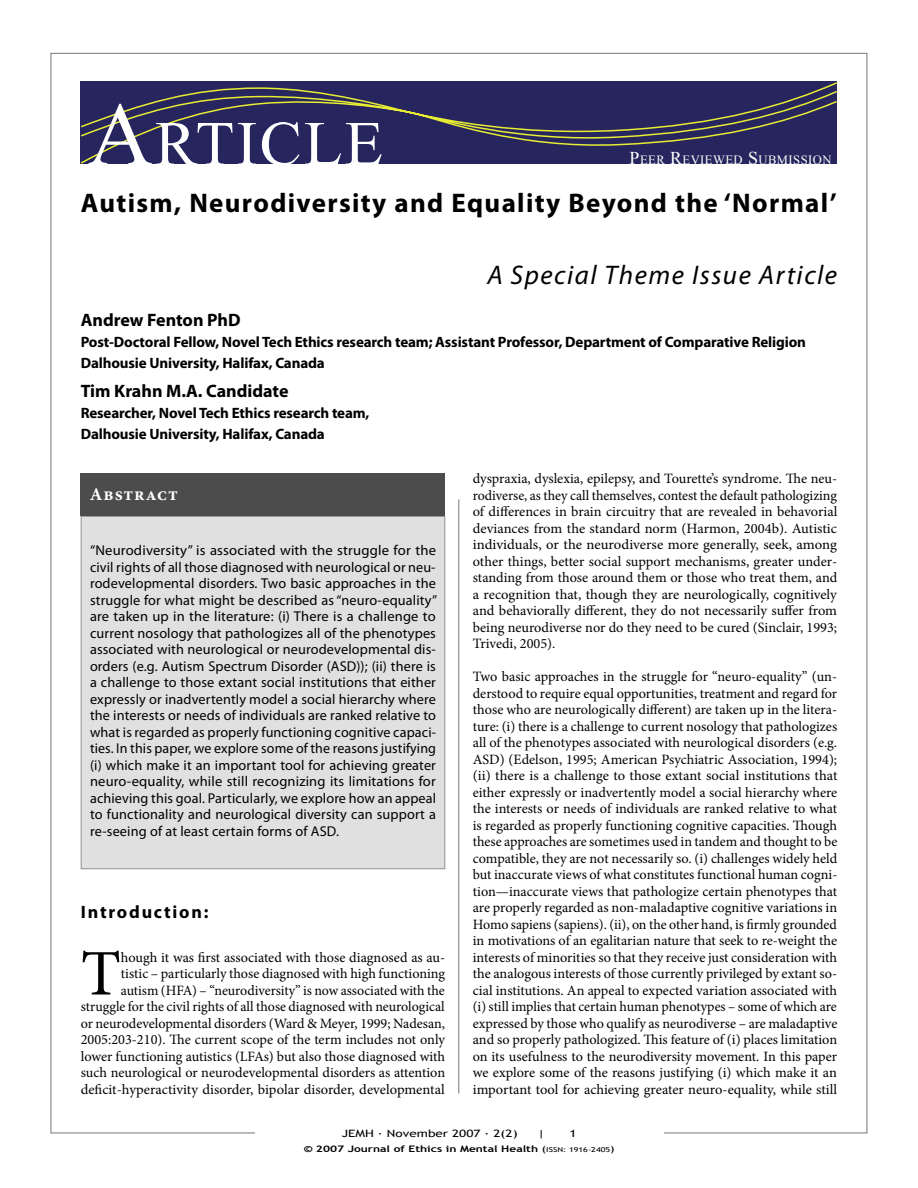
<style>
.page{position:relative;width:918px;height:1188px;background:#fff}
.page>*{position:absolute;margin:0;border:0;box-sizing:border-box;transform-origin:0 0}
.t1{font:64.95px "Minion Pro";color:#000}
.t2{font:63px "Times New Roman";letter-spacing:.035em;color:#fff}
.t3{font:700 27px "Myriad Pro";letter-spacing:.05em;color:#000}
.t4{font:italic 27px "Myriad Pro";letter-spacing:.055em;color:#000}
.t5{font:700 18px "Myriad Pro";color:#000}
.t6{font:700 18px "Myriad Pro";letter-spacing:.1em;color:#000}
.t7{font:700 18px "Minion Pro";letter-spacing:.05em;color:#fff}
.t8{font:700 15px/21px "Myriad Pro";letter-spacing:-.01em;color:#000}
.t9{font:14.25px/16.5px "Minion Pro";color:#000;text-align:justify}
.t10{font:14.25px/16.5px "Myriad Pro";letter-spacing:.01em;color:#000;text-align:justify}
.t11{font:12.6px "Times New Roman";letter-spacing:.035em;color:#fff}
.t12{font:10.2px "Trebuchet MS";color:#000;scale:1.33 1}
.t13{font:700 9px "Trebuchet MS";color:#000;scale:1.33 1}
.s1{font-size:90px}
.s2{font-size:18px}
.s3{font-weight:400}
.s4{font-weight:400;font-size:6.75px}
</style>
<div class="page">
<svg style="left:80px;top:81px;width:757px;height:83px;background:#302f5a"></svg>
<hr style="left:459px;top:500px;width:1px;height:594px;background:#787878">
<div style="left:81px;top:516px;width:364px;height:353px;background:#e1e0e0"></div>
<div style="left:81px;top:516px;width:364px;height:353px;border:1px solid #959190"></div>
<div style="left:81px;top:473px;width:364px;height:43px;background:#4d4c4c"></div>
<h2 class="t2" style="left:88px;top:101px;width:297px"><span class="s1">A</span>RTICLE</h2>
<h3 class="t3" style="left:81px;top:185px;width:758px">Autism, Neurodiversity and Equality Beyond the ‘Normal’</h3>
<p class="t11" style="left:630px;top:151px;width:203px"><span class="s2">P</span>EER <span class="s2">R</span>EVIEWED <span class="s2">S</span>UBMISS ION</p>
<h3 class="t4" style="left:487px;top:258px;width:351px">A Special Theme Issue Article</h3>
<p class="t5" style="left:81px;top:308px;width:161px">Andrew Fenton PhD</p>
<p class="t8" style="left:81px;top:331px;width:727px">Post-Doctoral Fellow, Novel Tech Ethics research team; Assistant Professor, Department of Comparative Religion<br>Dalhousie University, Halifax, Canada</p>
<p class="t5" style="left:81px;top:379px;width:209px">Tim Krahn M.A. Candidate</p>
<p class="t8" style="left:81px;top:402px;width:290px">Researcher, Novel Tech Ethics research team,<br>Dalhousie University, Halifax, Canada</p>
<p class="t7" style="left:90px;top:482px;width:90px">Abstract</p>
<p class="t10" style="left:90px;top:542px;width:349px">“Neurodiversity” is associated with the struggle for the civil rights of all those diagnosed with neurological or neu&shy;rodevelopmental disorders. Two basic approaches in the struggle for what might be described as “neuro-equality” are taken up in the literature: (i) There is a challenge to current nosology that pathologizes all of the phenotypes associated with neurological or neurodevelopmental dis&shy;orders (e.g. Autism Spectrum Disorder (ASD)); (ii) there is a challenge to those extant social institutions that either expressly or inadvertently model a social hierarchy where the interests or needs of individuals are ranked relative to what is regarded as properly functioning cognitive capaci&shy;ties. In this paper, we explore some of the reasons justifying (i) which make it an important tool for achieving greater neuro-equality, while still recognizing its limitations for achieving this goal. Particularly, we explore how an appeal to functionality and neurological diversity can support a re-seeing of at least certain forms of ASD.</p>
<p class="t6" style="left:81px;top:900px;width:129px">Introduction:</p>
<h1 class="t1" style="left:81px;top:930px;width:42px">T</h1>
<p class="t9" style="left:81px;top:949px;width:366px;text-align:right">hough it was first associated with those diagnosed as au-<br>tistic – particularly those diagnosed with high functioning autism (HFA) – “neurodiversity” is now associated with the struggle for the civil rights of all those diagnosed with neurological or neurodevelopmental disorders (Ward &amp; Meyer, 1999; Nadesan, 2005:203-210). The current scope of the term includes not only lower functioning autistics (LFAs) but also those diagnosed with such neurological or neurodevelopmental disorders as attention deficit-hyperactivity disorder, bipolar disorder, developmental</p>
<p class="t9" style="left:473px;top:470px;width:366px">dyspraxia, dyslexia, epilepsy, and Tourette’s syndrome. The neu&shy;rodiverse, as they call themselves, contest the default pathologizing of differences in brain circuitry that are revealed in behavorial deviances from the standard norm (Harmon, 2004b). Autistic individuals, or the neurodiverse more generally, seek, among other things, better social support mechanisms, greater under&shy;standing from those around them or those who treat them, and a recognition that, though they are neurologically, cognitively and behaviorally different, they do not necessarily suffer from being neurodiverse nor do they need to be cured (Sinclair, 1993; Trivedi, 2005).</p>
<p class="t9" style="left:473px;top:668px;width:366px">Two basic approaches in the struggle for “neuro-equality” (un&shy;derstood to require equal opportunities, treatment and regard for those who are neurologically different) are taken up in the litera&shy;ture: (i) there is a challenge to current nosology that pathologizes all of the phenotypes associated with neurological disorders (e.g.<br>ASD) (Edelson, 1995; American Psychiatric Association, 1994); (ii) there is a challenge to those extant social institutions that either expressly or inadvertently model a social hierarchy where the interests or needs of individuals are ranked relative to what is regarded as properly functioning cognitive capacities. Though these approaches are sometimes used in tandem and thought to be compatible, they are not necessarily so. (i) challenges widely held but inaccurate views of what constitutes functional human cogni&shy;tion—inaccurate views that pathologize certain phenotypes that are properly regarded as non-maladaptive cognitive variations in Homo sapiens (sapiens). (ii), on the other hand, is firmly grounded in motivations of an egalitarian nature that seek to re-weight the interests of minorities so that they receive just consideration with the analogous interests of those currently privileged by extant so&shy;cial institutions. An appeal to expected variation associated with (i) still implies that certain human phenotypes – some of which are expressed by those who qualify as neurodiverse – are maladaptive and so properly pathologized. This feature of (i) places limitation on its usefulness to the neurodiversity movement. In this paper we explore some of the reasons justifying (i) which make it an important tool for achieving greater neuro-equality, while still</p>
<p class="t12" style="left:342px;top:1127px;width:134px">JEMH · November 2007 · 2(2)</p>
<p class="t12" style="left:538px;top:1127px;width:7px">|</p>
<p class="t12" style="left:569px;top:1127px;width:7px">1</p>
<p class="t13" style="left:304px;top:1143px;width:235px">© 2007 Journal of Ethics in Mental Health <span class="s3">(</span><span class="s4">ISSN: 1916-2405</span><span class="s3">)</span></p>
</div>
